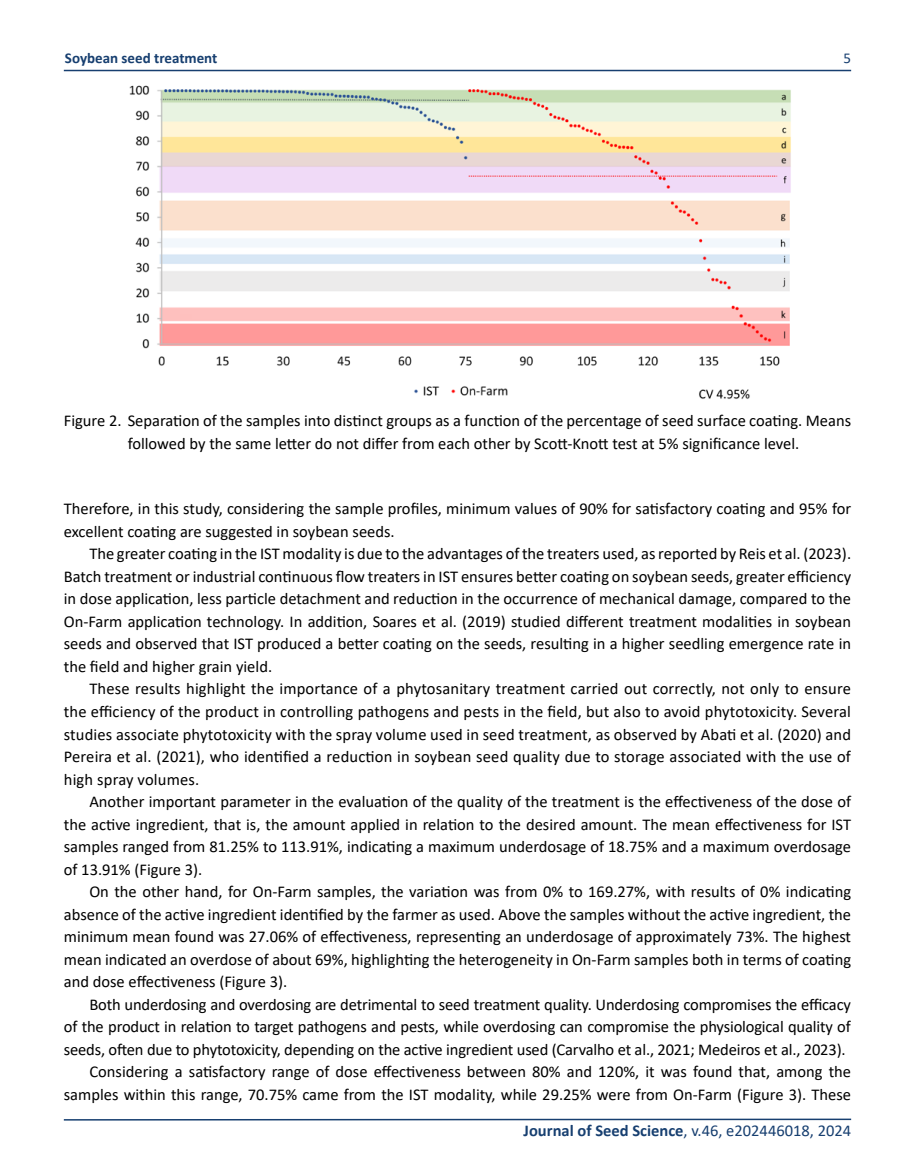
<style>
.page{position:relative;width:915px;height:1170px;background:#fff}
.page>*{position:absolute;margin:0;border:0;box-sizing:border-box;transform-origin:0 0}
.t1{font:16.5px/22.5px "Calibri";color:#000;text-align:justify}
.t2{font:16.5px "Calibri";color:#173f70}
.t3{font:700 15px "Calibri";color:#173f70}
.t4{font:15px "Calibri";color:#173f70}
.s1{font-weight:700}
</style>
<div class="page">
<svg style="left:63px;top:1118px;width:789px;height:3px;background:#8a9eb7"></svg>
<hr style="left:64px;top:70px;width:786px;height:1px;background:#173f70">
<img style="left:129px;top:85px;width:662px;height:314px">
<p class="t3" style="left:65px;top:48px;width:154px">Soybean seed treatment</p>
<p class="t4" style="left:843px;top:47px;width:9px">5</p>
<p class="t1" style="left:128px;top:409px;width:724px;text-indent:-64px">Figure 2. Separation of the samples into distinct groups as a function of the percentage of seed surface coating. Means followed by the same letter do not differ from each other by Scott-Knott test at 5% significance level.</p>
<p class="t1" style="left:64px;top:497px;width:788px">Therefore, in this study, considering the sample profiles, minimum values of 90% for satisfactory coating and 95% for excellent coating are suggested in soybean seeds.</p>
<p class="t1" style="left:64px;top:542px;width:788px;text-indent:26px">The greater coating in the IST modality is due to the advantages of the treaters used, as reported by Reis et al. (2023).<br>Batch treatment or industrial continuous flow treaters in IST ensures better coating on soybean seeds, greater efficiency in dose application, less particle detachment and reduction in the occurrence of mechanical damage, compared to the On-Farm application technology. In addition, Soares et al. (2019) studied different treatment modalities in soybean seeds and observed that IST produced a better coating on the seeds, resulting in a higher seedling emergence rate in the field and higher grain yield.</p>
<p class="t1" style="left:64px;top:677px;width:788px;text-indent:26px">These results highlight the importance of a phytosanitary treatment carried out correctly, not only to ensure the efficiency of the product in controlling pathogens and pests in the field, but also to avoid phytotoxicity. Several studies associate phytotoxicity with the spray volume used in seed treatment, as observed by Abati et al. (2020) and Pereira et al. (2021), who identified a reduction in soybean seed quality due to storage associated with the use of high spray volumes.</p>
<p class="t1" style="left:64px;top:789px;width:788px;text-indent:26px">Another important parameter in the evaluation of the quality of the treatment is the effectiveness of the dose of the active ingredient, that is, the amount applied in relation to the desired amount. The mean effectiveness for IST samples ranged from 81.25% to 113.91%, indicating a maximum underdosage of 18.75% and a maximum overdosage of 13.91% (Figure 3).</p>
<p class="t1" style="left:64px;top:879px;width:788px;text-indent:26px">On the other hand, for On-Farm samples, the variation was from 0% to 169.27%, with results of 0% indicating absence of the active ingredient identified by the farmer as used. Above the samples without the active ingredient, the minimum mean found was 27.06% of effectiveness, representing an underdosage of approximately 73%. The highest mean indicated an overdose of about 69%, highlighting the heterogeneity in On-Farm samples both in terms of coating and dose effectiveness (Figure 3).</p>
<p class="t1" style="left:89px;top:992px;width:762px">Both underdosing and overdosing are detrimental to seed treatment quality. Underdosing compromises the efficacy</p>
<p class="t1" style="left:64px;top:1015px;width:788px">of the product in relation to target pathogens and pests, while overdosing can compromise the physiological quality of</p>
<p class="t1" style="left:64px;top:1037px;width:783px">seeds, often due to phytotoxicity, depending on the active ingredient used (Carvalho et al., 2021; Medeiros et al., 2023).</p>
<p class="t1" style="left:89px;top:1060px;width:763px">Considering a satisfactory range of dose effectiveness between 80% and 120%, it was found that, among the</p>
<p class="t1" style="left:64px;top:1082px;width:788px">samples within this range, 70.75% came from the IST modality, while 29.25% were from On-Farm (Figure 3). These</p>
<p class="t2" style="left:523px;top:1118px;width:329px"><span class="s1">Journal of Seed Science</span>, v.46, e202446018, 2024</p>
</div>
